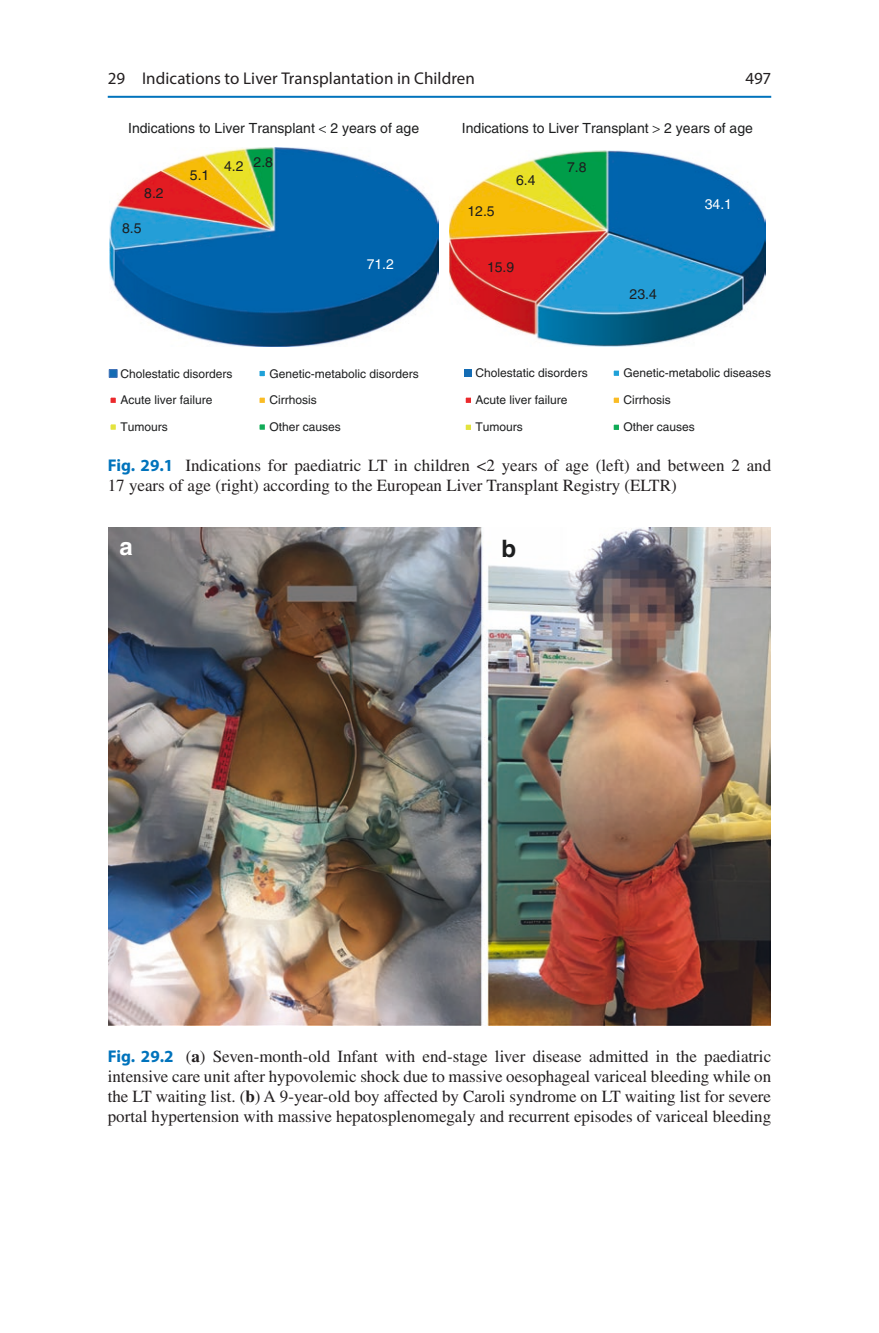
<style>
.page{position:relative;width:879px;height:1333px;background:#fff}
.page>*{position:absolute;margin:0;border:0;box-sizing:border-box;transform-origin:0 0}
.t1{font:700 24px "Helvetica";color:#fff}
.t2{font:700 24px "Helvetica";color:#1d1e1f}
.t3{font:17px/20px "Times LT Std";color:#231f20}
.t4{font:17px "Myriad Pro";letter-spacing:.005em;color:#231f20}
.t5{font:14px "Helvetica";color:#1d1e1f}
.t6{font:14px "Helvetica";color:#fff}
.t7{font:12px "Helvetica";color:#1d1e1f}
.s1{font-family:"Myriad Pro";font-weight:700;color:#0073bc}
.s2{font-weight:700}
</style>
<div class="page">
<img style="left:109px;top:147px;width:329px;height:199px">
<img style="left:449px;top:151px;width:316px;height:195px">
<div style="left:109px;top:369px;width:8px;height:8px;background:#146cb4;border:1px solid #3c6eb5"></div>
<svg style="left:259px;top:370px;width:6px;height:7px"></svg>
<div style="left:109px;top:396px;width:8px;height:8px;background:#eb292c"></div>
<div style="left:108px;top:395px;width:10px;height:10px;border:3px solid #fff"></div>
<svg style="left:259px;top:397px;width:6px;height:6px"></svg>
<div style="left:109px;top:423px;width:8px;height:8px;background:#e3e33e"></div>
<div style="left:108px;top:422px;width:10px;height:10px;border:3px solid #fff"></div>
<div style="left:258px;top:423px;width:8px;height:8px;background:#11ab57"></div>
<div style="left:257px;top:422px;width:10px;height:10px;border:3px solid #fff"></div>
<div style="left:464px;top:369px;width:8px;height:8px;background:#146cb4"></div>
<svg style="left:613px;top:370px;width:6px;height:6px"></svg>
<svg style="left:465px;top:397px;width:6px;height:6px"></svg>
<svg style="left:613px;top:397px;width:6px;height:6px"></svg>
<div style="left:464px;top:423px;width:8px;height:8px;background:#e3e33e"></div>
<div style="left:463px;top:422px;width:10px;height:10px;border:3px solid #fff"></div>
<div style="left:612px;top:423px;width:8px;height:8px;background:#11ab57"></div>
<div style="left:611px;top:422px;width:10px;height:10px;border:3px solid #fff"></div>
<img style="left:108px;top:527px;width:663px;height:498px">
<hr style="left:108px;top:96px;width:663px;height:2px;background:#0073bc">
<p class="t4" style="left:108px;top:68px;width:369px">29 Indications to Liver Transplantation in Children</p>
<p class="t4" style="left:745px;top:68px;width:27px">497</p>
<p class="t5" style="left:128px;top:120px;width:292px">Indications to Liver Transplant 2 years of age</p>
<p class="t5" style="left:144px;top:184px;width:21px">8.2</p>
<p class="t5" style="left:122px;top:220px;width:21px">8.5</p>
<p class="t5" style="left:190px;top:167px;width:21px">5.1</p>
<p class="t5" style="left:224px;top:156px;width:50px">4.2 2.8</p>
<p class="t6" style="left:367px;top:256px;width:29px">71.2</p>
<p class="t5" style="left:462px;top:120px;width:292px">Indications to Liver Transplant 2 years of age</p>
<p class="t5" style="left:467px;top:203px;width:29px">12.5</p>
<p class="t5" style="left:516px;top:172px;width:21px">6.4</p>
<p class="t5" style="left:487px;top:258px;width:29px">15.9</p>
<p class="t5" style="left:567px;top:159px;width:21px">7.8</p>
<p class="t5" style="left:629px;top:286px;width:29px">23.4</p>
<p class="t6" style="left:705px;top:196px;width:29px">34.1</p>
<p class="t7" style="left:475px;top:366px;width:114px">Cholestatic disorders</p>
<p class="t7" style="left:623px;top:366px;width:149px">Genetic-metabolic diseases</p>
<p class="t7" style="left:475px;top:393px;width:94px">Acute liver failure</p>
<p class="t7" style="left:623px;top:393px;width:49px">Cirrhosis</p>
<p class="t7" style="left:475px;top:420px;width:49px">Tumours</p>
<p class="t7" style="left:623px;top:420px;width:73px">Other causes</p>
<p class="t3" style="left:108px;top:455px;width:665px"><span class="s1">Fig. 29.1</span> Indications for paediatric LT in children &lt;2 years of age (left) and between 2 and<br>17 years of age (right) according to the European Liver Transplant Registry (ELTR)</p>
<p class="t7" style="left:120px;top:366px;width:114px">Cholestatic disorders</p>
<p class="t7" style="left:269px;top:366px;width:151px">Genetic-metabolic disorders</p>
<p class="t7" style="left:120px;top:393px;width:94px">Acute liver failure</p>
<p class="t7" style="left:269px;top:393px;width:49px">Cirrhosis</p>
<p class="t7" style="left:120px;top:420px;width:49px">Tumours</p>
<p class="t7" style="left:269px;top:420px;width:73px">Other causes</p>
<h1 class="t1" style="left:120px;top:532px;width:15px">a</h1>
<h1 class="t2" style="left:501px;top:534px;width:16px">b</h1>
<p class="t3" style="left:108px;top:1046px;width:665px;text-align:justify"><span class="s1">Fig. 29.2</span> (<span class="s2">a</span>) Seven-month-old Infant with end-stage liver disease admitted in the paediatric intensive care unit after hypovolemic shock due to massive oesophageal variceal bleeding while on the LT waiting list. (<span class="s2">b</span>) A 9-year-old boy affected by Caroli syndrome on LT waiting list for severe portal hypertension with massive hepatosplenomegaly and recurrent episodes of variceal bleeding</p>
</div>
